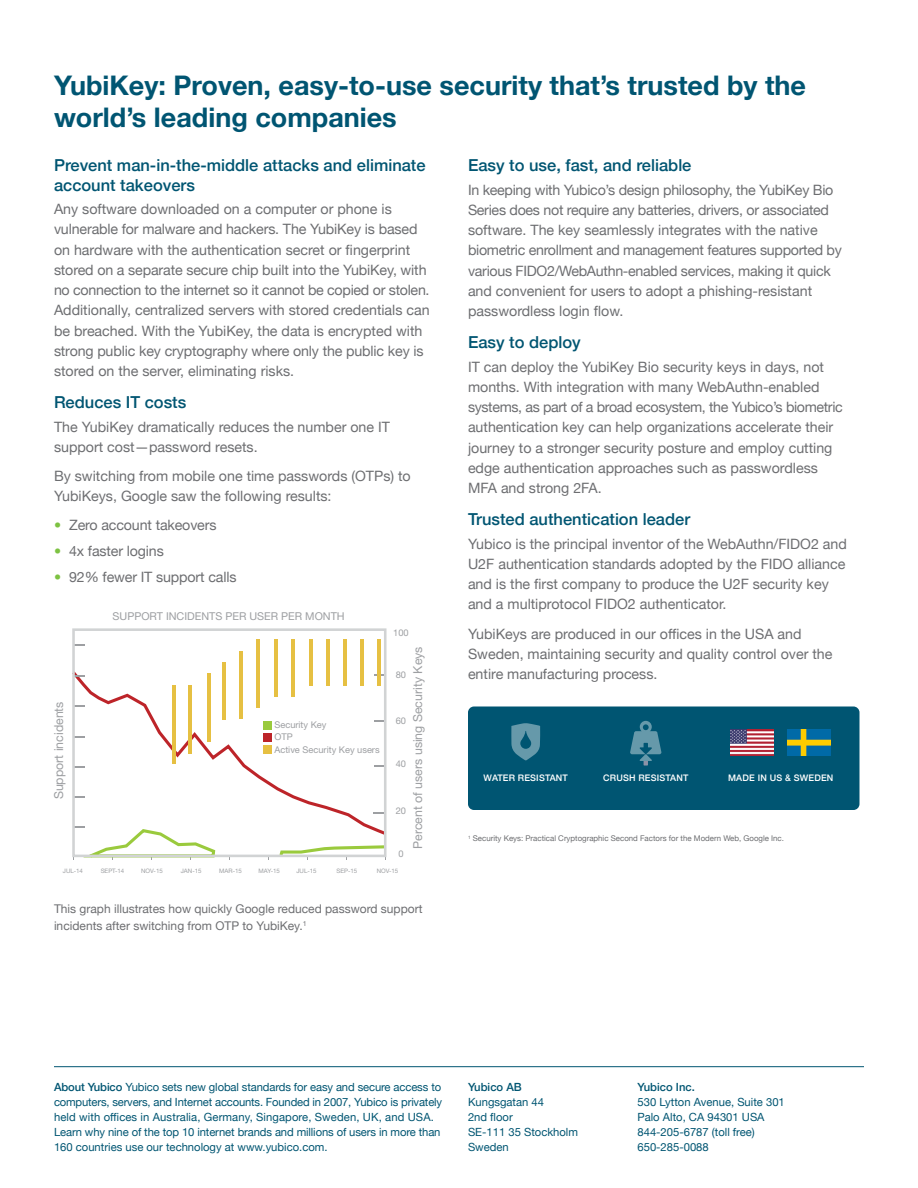
<style>
.page{position:relative;width:918px;height:1188px;background:#fff}
.page>*{position:absolute;margin:0;border:0;box-sizing:border-box;transform-origin:0 0}
.t1{font:700 27px/31.5px "Helvetica Neue";color:#005572}
.t2{font:500 16.5px/20.2px "Helvetica Neue";color:#005572}
.t3{font:14.25px/20.2px "Helvetica Neue";color:#6d6e71}
.t4{font:14.25px/20.2px "Helvetica Neue";letter-spacing:-.02em;color:#6d6e71}
.t5{font:12.3px "Helvetica Neue";color:#9d9fa2}
.t6{font:12px/16.5px "Helvetica Neue";color:#6d6e71}
.t7{font:11.25px/15px "Helvetica Neue";color:#005572}
.t8{font:500 11.25px "Helvetica Neue";color:#005572}
.t9{font:10.8px "Helvetica Neue";color:#9d9fa2}
.t10{font:9.3px/12.3px "Helvetica Neue";color:#9d9fa2}
.t11{font:500 9px "Helvetica Neue";letter-spacing:.02em;color:#fff}
.t12{font:7.8px "Helvetica Neue";color:#6d6e71}
.t13{font:6.15px "Helvetica Neue";color:#9d9fa2}
.s1{font-weight:300;color:#7dc242}
.s2{font-weight:500}
</style>
<div class="page">
<svg style="left:72px;top:628px;width:315px;height:230px"></svg>
<hr style="left:54px;top:1066px;width:810px;height:1px;background:#005572">
<div style="left:468px;top:707px;width:392px;height:103px;background:#005572;border-radius:6px"></div>
<img style="left:730px;top:729px;width:44px;height:27px">
<img style="left:788px;top:729px;width:43px;height:27px">
<svg style="left:511px;top:723px;width:29px;height:38px"></svg>
<svg style="left:630px;top:721px;width:31px;height:45px"></svg>
<h1 class="t1" style="left:54px;top:71px;width:754px">YubiKey: Proven, easy-to-use security that’s trusted by the world’s leading companies</h1>
<p class="t2" style="left:54px;top:153px;width:373px">Prevent man-in-the-middle attacks and eliminate account takeovers</p>
<p class="t3" style="left:54px;top:200px;width:377px">Any software downloaded on a computer or phone is vulnerable for malware and hackers. The YubiKey is based on hardware with the authentication secret or fingerprint stored on a separate secure chip built into the YubiKey, with no connection to the internet so it cannot be copied or stolen.<br>Additionally, centralized servers with stored credentials can be breached. With the YubiKey, the data is encrypted with strong public key cryptography where only the public key is stored on the server, eliminating risks.</p>
<p class="t2" style="left:54px;top:391px;width:134px">Reduces IT costs</p>
<p class="t3" style="left:54px;top:417px;width:338px">The YubiKey dramatically reduces the number one IT support cost—password resets.</p>
<p class="t3" style="left:54px;top:467px;width:358px">By switching from mobile one time passwords (OTPs) to<br>YubiKeys, Google saw the following results:</p>
<p class="t3" style="left:54px;top:515px;width:164px"><span class="s1">•</span> Zero account takeovers</p>
<p class="t3" style="left:54px;top:541px;width:111px"><span class="s1">•</span> 4x faster logins</p>
<p class="t3" style="left:54px;top:567px;width:184px"><span class="s1">•</span> 92% fewer IT support calls</p>
<p class="t2" style="left:468px;top:153px;width:225px">Easy to use, fast, and reliable</p>
<p class="t4" style="left:468px;top:180px;width:375px">In keeping with Yubico’s design philosophy, the YubiKey Bio Series does not require any batteries, drivers, or associated software. The key seamlessly integrates with the native biometric enrollment and management features supported by various FIDO2/WebAuthn-enabled services, making it quick and convenient for users to adopt a phishing-resistant passwordless login flow.</p>
<p class="t2" style="left:468px;top:331px;width:114px">Easy to deploy</p>
<p class="t3" style="left:468px;top:357px;width:376px">IT can deploy the YubiKey Bio security keys in days, not months. With integration with many WebAuthn-enabled systems, as part of a broad ecosystem, the Yubico’s biometric authentication key can help organizations accelerate their journey to a stronger security posture and employ cutting edge authentication approaches such as passwordless MFA and strong 2FA.</p>
<p class="t2" style="left:468px;top:508px;width:224px">Trusted authentication leader</p>
<p class="t3" style="left:468px;top:534px;width:381px">Yubico is the principal inventor of the WebAuthn/FIDO2 and U2F authentication standards adopted by the FIDO alliance and is the first company to produce the U2F security key and a multiprotocol FIDO2 authenticator.</p>
<p class="t3" style="left:468px;top:624px;width:366px">YubiKeys are produced in our offices in the USA and<br>Sweden, maintaining security and quality control over the entire manufacturing process.</p>
<p class="t9" style="left:113px;top:608px;width:234px">SUPPORT INCIDENTS PER USER PER MONTH</p>
<p class="t10" style="left:393px;top:627px;width:17px">100</p>
<p class="t5" style="left:409px;top:849px;width:204px;rotate:-90deg">Percent of users using Security Keys</p>
<p class="t10" style="left:396px;top:669px;width:12px">80</p>
<p class="t5" style="left:50px;top:799px;width:99px;rotate:-90deg">Support incidents</p>
<p class="t10" style="left:396px;top:715px;width:12px">60</p>
<p class="t10" style="left:274px;top:719px;width:107px">Security Key<br>OTP<br>Active Security Key users</p>
<p class="t10" style="left:396px;top:759px;width:12px">40</p>
<p class="t11" style="left:484px;top:771px;width:86px">WATER RESISTANT</p>
<p class="t11" style="left:603px;top:771px;width:87px">CRUSH RESISTANT</p>
<p class="t11" style="left:728px;top:771px;width:107px">MADE IN US &amp; SWEDEN</p>
<p class="t10" style="left:396px;top:805px;width:12px">20</p>
<p class="t12" style="left:468px;top:833px;width:317px"><sup>1</sup> Security Keys: Practical Cryptographic Second Factors for the Modern Web, Google Inc.</p>
<p class="t10" style="left:398px;top:848px;width:7px">0</p>
<p class="t13" style="left:63px;top:866px;width:22px">JUL-14</p>
<p class="t13" style="left:101px;top:866px;width:25px">SEPT-14</p>
<p class="t13" style="left:141px;top:866px;width:23px">NOV-15</p>
<p class="t13" style="left:181px;top:866px;width:22px">JAN-15</p>
<p class="t13" style="left:219px;top:866px;width:24px">MAR-15</p>
<p class="t13" style="left:259px;top:866px;width:23px">MAY-15</p>
<p class="t13" style="left:296px;top:866px;width:22px">JUL-15</p>
<p class="t13" style="left:336px;top:866px;width:22px">SEP-15</p>
<p class="t13" style="left:377px;top:866px;width:23px">NOV-15</p>
<p class="t6" style="left:54px;top:901px;width:370px">This graph illustrates how quickly Google reduced password support incidents after switching from OTP to YubiKey.<sup>1</sup></p>
<p class="t7" style="left:54px;top:1080px;width:390px"><span class="s2">About Yubico</span> Yubico sets new global standards for easy and secure access to computers, servers, and Internet accounts. Founded in 2007, Yubico is privately held with offices in Australia, Germany, Singapore, Sweden, UK, and USA.<br>Learn why nine of the top 10 internet brands and millions of users in more than 160 countries use our technology at www.yubico.com.</p>
<p class="t8" style="left:468px;top:1078px;width:55px">Yubico AB</p>
<p class="t7" style="left:468px;top:1095px;width:112px">Kungsgatan 44<br>2nd floor<br>SE-111 35 Stockholm<br>Sweden</p>
<p class="t8" style="left:638px;top:1078px;width:59px">Yubico Inc.</p>
<p class="t7" style="left:638px;top:1095px;width:149px">530 Lytton Avenue, Suite 301<br>Palo Alto, CA 94301 USA<br>844-205-6787 (toll free)<br>650-285-0088</p>
</div>
